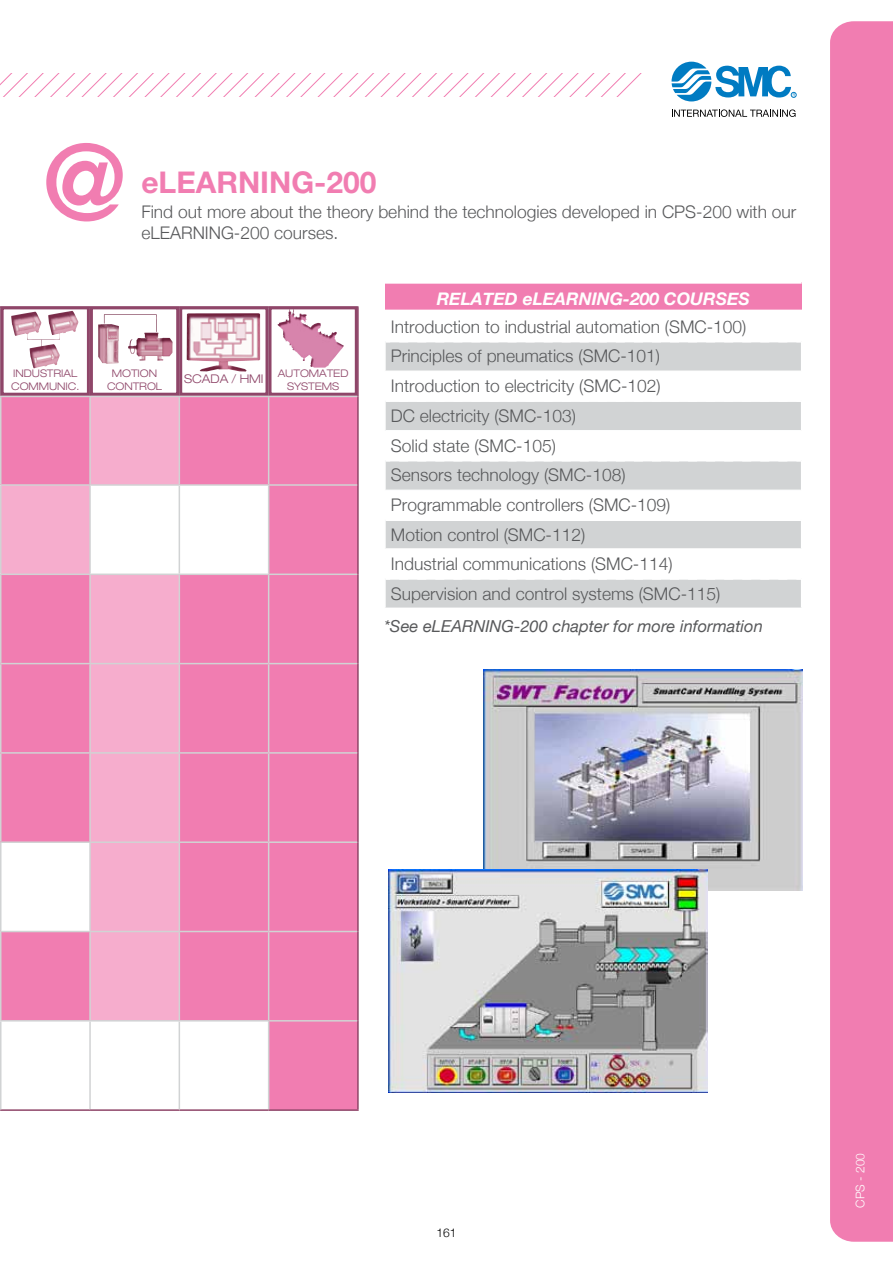
<style>
.page{position:relative;width:893px;height:1263px;background:#fff}
.page>*{position:absolute;margin:0;border:0;box-sizing:border-box;transform-origin:0 0}
.t1{font:700 105px "Helvetica Neue LT Pro";color:#f17db1}
.t2{font:700 30px "Helvetica Neue LT Pro";color:#f17db1}
.t3{font:300 17.4px/29.7px "Helvetica Neue";color:#58595b}
.t4{font:italic 700 17.4px "Helvetica Neue";color:#fff}
.t5{font:italic 16.5px "Helvetica Neue";color:#58595b}
.t6{font:300 expanded 12px "Helvetica Neue";color:#8f4669}
.t7{font:300 12px "Helvetica Neue";color:#fff}
.t8{font:300 12px "Helvetica Neue";color:#000}
.t9{font:300 expanded 10.5px/12.6px "Helvetica Neue";letter-spacing:-.005em;color:#8f4669;text-align:center}
</style>
<div class="page">
<div style="left:385px;top:282px;width:417px;height:29px;background:#f17db1"></div>
<svg style="left:386px;top:342px;width:415px;height:265px;fill:#d1d3d4"></svg>
<hr style="left:386px;top:400px;width:415px;height:2px;background:#fff">
<hr style="left:386px;top:459px;width:415px;height:2px;background:#fff">
<hr style="left:386px;top:519px;width:415px;height:2px;background:#fff">
<hr style="left:386px;top:577px;width:415px;height:3px;background:#fff">
<svg style="left:399px;top:431px;width:402px;height:28px"></svg>
<svg style="left:399px;top:521px;width:402px;height:86px"></svg>
<hr style="left:386px;top:371px;width:415px;height:1px;background:#fff">
<hr style="left:386px;top:430px;width:415px;height:1px;background:#fff">
<hr style="left:386px;top:490px;width:415px;height:1px;background:#fff">
<hr style="left:386px;top:548px;width:415px;height:1px;background:#fff">
<hr style="left:385px;top:281px;width:417px;height:3px;background:#fff">
<hr style="left:384px;top:310px;width:418px;height:3px;background:#fff">
<svg style="left:672px;top:109px;width:124px;height:8px"></svg>
<svg style="left:0;top:62px;width:796px;height:39px"></svg>
<img style="left:483px;top:670px;width:319px;height:221px">
<img style="left:388px;top:870px;width:319px;height:222px">
<div style="left:830px;top:21px;width:63px;height:1221px;background:#f17db1"></div>
<svg style="left:2px;top:397px;width:355px;height:712px;fill:#f17db1"></svg>
<svg style="left:2px;top:397px;width:177px;height:623px;background:#f5a7ca"></svg>
<hr style="left:269px;top:306px;width:90px;height:2px;background:#8f4669">
<hr style="left:357px;top:308px;width:2px;height:88px;background:#8f4669">
<hr style="left:357px;top:396px;width:2px;height:89px;background:#8f4669">
<hr style="left:357px;top:485px;width:2px;height:89px;background:#8f4669">
<hr style="left:357px;top:574px;width:2px;height:90px;background:#8f4669">
<hr style="left:357px;top:664px;width:2px;height:89px;background:#8f4669">
<hr style="left:357px;top:753px;width:2px;height:89px;background:#8f4669">
<hr style="left:357px;top:842px;width:2px;height:89px;background:#8f4669">
<hr style="left:357px;top:931px;width:2px;height:90px;background:#8f4669">
<hr style="left:357px;top:1021px;width:2px;height:88px;background:#8f4669">
<hr style="left:1px;top:1109px;width:89px;height:2px;background:#8f4669">
<hr style="left:269px;top:1109px;width:90px;height:2px;background:#8f4669">
<hr style="left:1px;top:396px;width:89px;height:1px;background:#d1d3d4">
<hr style="left:0;top:397px;width:2px;height:87px;background:#d1d3d4">
<hr style="left:90px;top:396px;width:89px;height:1px;background:#d1d3d4">
<hr style="left:89px;top:397px;width:2px;height:87px;background:#d1d3d4">
<hr style="left:179px;top:396px;width:90px;height:1px;background:#d1d3d4">
<hr style="left:269px;top:396px;width:88px;height:1px;background:#d1d3d4">
<hr style="left:1px;top:484px;width:89px;height:2px;background:#d1d3d4">
<hr style="left:0;top:486px;width:2px;height:87px;background:#d1d3d4">
<hr style="left:89px;top:486px;width:2px;height:87px;background:#d1d3d4">
<hr style="left:269px;top:484px;width:88px;height:2px;background:#d1d3d4">
<hr style="left:1px;top:573px;width:89px;height:2px;background:#d1d3d4">
<hr style="left:0;top:575px;width:2px;height:88px;background:#d1d3d4">
<hr style="left:89px;top:575px;width:2px;height:88px;background:#d1d3d4">
<hr style="left:269px;top:573px;width:88px;height:2px;background:#d1d3d4">
<hr style="left:1px;top:663px;width:89px;height:1px;background:#d1d3d4">
<hr style="left:0;top:664px;width:2px;height:88px;background:#d1d3d4">
<hr style="left:89px;top:664px;width:2px;height:88px;background:#d1d3d4">
<hr style="left:269px;top:663px;width:88px;height:1px;background:#d1d3d4">
<hr style="left:1px;top:752px;width:89px;height:2px;background:#d1d3d4">
<hr style="left:0;top:754px;width:2px;height:87px;background:#d1d3d4">
<hr style="left:89px;top:754px;width:2px;height:87px;background:#d1d3d4">
<hr style="left:269px;top:752px;width:88px;height:2px;background:#d1d3d4">
<hr style="left:1px;top:841px;width:89px;height:2px;background:#d1d3d4">
<hr style="left:0;top:843px;width:2px;height:88px;background:#d1d3d4">
<hr style="left:89px;top:843px;width:2px;height:88px;background:#d1d3d4">
<hr style="left:269px;top:841px;width:88px;height:2px;background:#d1d3d4">
<hr style="left:1px;top:931px;width:89px;height:1px;background:#d1d3d4">
<hr style="left:0;top:932px;width:2px;height:88px;background:#d1d3d4">
<hr style="left:89px;top:932px;width:2px;height:88px;background:#d1d3d4">
<hr style="left:269px;top:931px;width:88px;height:1px;background:#d1d3d4">
<hr style="left:1px;top:1020px;width:89px;height:1px;background:#d1d3d4">
<hr style="left:0;top:1021px;width:2px;height:88px;background:#d1d3d4">
<hr style="left:89px;top:1021px;width:2px;height:88px;background:#d1d3d4">
<hr style="left:269px;top:1020px;width:88px;height:1px;background:#d1d3d4">
<hr style="left:268px;top:397px;width:1px;height:87px;background:#d1d3d4">
<hr style="left:268px;top:486px;width:1px;height:87px;background:#d1d3d4">
<hr style="left:268px;top:575px;width:1px;height:88px;background:#d1d3d4">
<hr style="left:268px;top:664px;width:1px;height:88px;background:#d1d3d4">
<hr style="left:268px;top:754px;width:1px;height:87px;background:#d1d3d4">
<hr style="left:268px;top:843px;width:1px;height:88px;background:#d1d3d4">
<hr style="left:268px;top:932px;width:1px;height:88px;background:#d1d3d4">
<hr style="left:268px;top:1021px;width:1px;height:88px;background:#d1d3d4">
<hr style="left:90px;top:1109px;width:89px;height:2px;background:#8f4669">
<hr style="left:179px;top:1109px;width:90px;height:2px;background:#8f4669">
<hr style="left:179px;top:397px;width:1px;height:87px;background:#d1d3d4">
<hr style="left:90px;top:484px;width:89px;height:2px;background:#d1d3d4">
<hr style="left:179px;top:484px;width:90px;height:2px;background:#d1d3d4">
<hr style="left:179px;top:486px;width:1px;height:87px;background:#d1d3d4">
<hr style="left:90px;top:573px;width:89px;height:2px;background:#d1d3d4">
<hr style="left:179px;top:573px;width:90px;height:2px;background:#d1d3d4">
<hr style="left:179px;top:575px;width:1px;height:88px;background:#d1d3d4">
<hr style="left:90px;top:663px;width:89px;height:1px;background:#d1d3d4">
<hr style="left:179px;top:663px;width:90px;height:1px;background:#d1d3d4">
<hr style="left:179px;top:664px;width:1px;height:88px;background:#d1d3d4">
<hr style="left:90px;top:752px;width:89px;height:2px;background:#d1d3d4">
<hr style="left:179px;top:752px;width:90px;height:2px;background:#d1d3d4">
<hr style="left:179px;top:754px;width:1px;height:87px;background:#d1d3d4">
<hr style="left:90px;top:841px;width:89px;height:2px;background:#d1d3d4">
<hr style="left:179px;top:841px;width:90px;height:2px;background:#d1d3d4">
<hr style="left:179px;top:843px;width:1px;height:88px;background:#d1d3d4">
<hr style="left:90px;top:931px;width:89px;height:1px;background:#d1d3d4">
<hr style="left:179px;top:931px;width:90px;height:1px;background:#d1d3d4">
<hr style="left:179px;top:932px;width:1px;height:88px;background:#d1d3d4">
<hr style="left:90px;top:1020px;width:89px;height:1px;background:#d1d3d4">
<hr style="left:179px;top:1020px;width:90px;height:1px;background:#d1d3d4">
<hr style="left:179px;top:1021px;width:1px;height:88px;background:#d1d3d4">
<svg style="left:0;top:306px;width:1px;height:91px"></svg>
<svg style="left:11px;top:310px;width:68px;height:59px"></svg>
<div style="left:1px;top:306px;width:89px;height:90px;border:3px solid #8f4669"></div>
<svg style="left:98px;top:314px;width:75px;height:50px"></svg>
<div style="left:90px;top:306px;width:89px;height:90px;border:3px solid #8f4669"></div>
<svg style="left:186px;top:313px;width:75px;height:59px"></svg>
<div style="left:179px;top:306px;width:89px;height:90px;border:3px solid #8f4669"></div>
<svg style="left:277px;top:310px;width:67px;height:58px"></svg>
<div style="left:268px;top:306px;width:90px;height:90px;border:3px solid #8f4669"></div>
<h1 class="t1" style="left:43px;top:116px;width:86px">@</h1>
<h2 class="t2" style="left:141px;top:163px;width:236px">eLEARNING-200</h2>
<p class="t3" style="left:141px;top:201px;width:656px;line-height:21px">Find out more about the theory behind the technologies developed in CPS-200 with our eLEARNING-200 courses.</p>
<p class="t9" style="left:11px;top:367px;width:70px;text-align:left">INDUSTRIAL<br>COMMUNIC.</p>
<p class="t9" style="left:107px;top:367px;width:57px">MOTION<br>CONTROL</p>
<p class="t6" style="left:184px;top:372px;width:28px">SCADA</p>
<p class="t6" style="left:232px;top:372px;width:17px">/ HMI</p>
<p class="t9" style="left:278px;top:367px;width:72px">AUTOMATED<br>SYSTEMS</p>
<p class="t4" style="left:437px;top:288px;width:108px">RELATED ELEA</p>
<p class="t4" style="left:566px;top:288px;width:185px">RNING-200 COURSES</p>
<p class="t3" style="left:391px;top:311px;width:357px">Introduction to industrial automation (SMC-100)<br>Principles of pneumatics (SMC-101)<br>Introduction to electricity (SMC-102)<br>DC electricity (SMC-103)<br>Solid state (SMC-105)<br>Sensors technology (SMC-108)<br>Programmable controllers (SMC-109)<br>Motion control (SMC-112)<br>Industrial communications (SMC-114)<br>Supervision and control systems (SMC-115)</p>
<p class="t5" style="left:384px;top:617px;width:380px">*See eLEARNING-200 chapter for more information</p>
<p class="t8" style="left:436px;top:1225px;width:22px">161</p>
<p class="t7" style="left:853px;top:1207px;width:56px;rotate:-90deg">CPS - 200</p>
</div>
